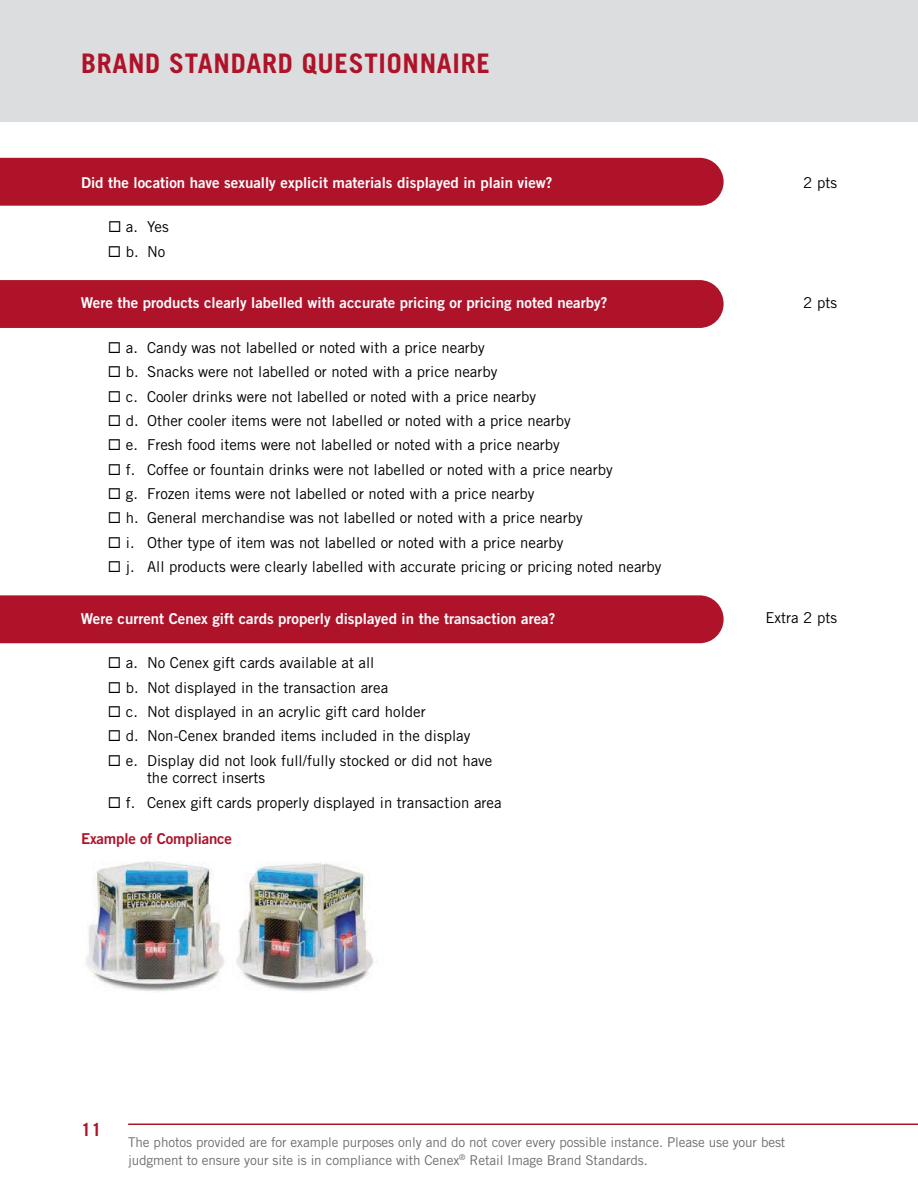
<style>
.page{position:relative;width:918px;height:1188px;background:#fff}
.page>*{position:absolute;margin:0;border:0;box-sizing:border-box;transform-origin:0 0}
.t1{font:700 27px "Trade Gothic LT Std";letter-spacing:.025em;color:#ae132a}
.t2{font:700 18px "Trade Gothic LT Std";color:#ae132a}
.t3{font:15px/17.7px "Trade Gothic LT Std";color:#000}
.t4{font:15px "Trade Gothic LT Std Bd 2";color:#fff}
.t5{font:15px "Trade Gothic LT Std Bd 2";letter-spacing:-.01em;color:#ae132a}
.t6{font:13.5px/18px "Trade Gothic LT Std";letter-spacing:-.01em;color:#6d6e71}
</style>
<div class="page">
<hr style="left:128px;top:1124px;width:790px;height:1px;background:#ae132a">
<div style="left:0;top:595px;width:724px;height:48px;background:#ae132a"></div>
<div style="left:0;top:280px;width:724px;height:48px;background:#ae132a"></div>
<div style="left:0;top:0;width:918px;height:122px;background:#dcddde"></div>
<div style="left:0;top:158px;width:724px;height:48px;background:#ae132a"></div>
<img style="left:86px;top:861px;width:288px;height:130px">
<h1 class="t1" style="left:81px;top:47px;width:410px">BRAND STANDARD QUESTIONNAIRE</h1>
<p class="t4" style="left:81px;top:173px;width:473px">Did the location have sexually explicit materials displayed in plain view?</p>
<p class="t3" style="left:108px;top:218px;width:62px">◻ a. Yes</p>
<p class="t3" style="left:108px;top:242px;width:59px">◻ b. No</p>
<p class="t4" style="left:81px;top:294px;width:528px">Were the products clearly labelled with accurate pricing or pricing noted nearby?</p>
<p class="t3" style="left:108px;top:338px;width:378px">◻ a. Candy was not labelled or noted with a price nearby</p>
<p class="t3" style="left:108px;top:363px;width:391px">◻ b. Snacks were not labelled or noted with a price nearby</p>
<p class="t3" style="left:108px;top:387px;width:430px">◻ c. Cooler drinks were not labelled or noted with a price nearby</p>
<p class="t3" style="left:108px;top:412px;width:464px">◻ d. Other cooler items were not labelled or noted with a price nearby</p>
<p class="t3" style="left:108px;top:436px;width:453px">◻ e. Fresh food items were not labelled or noted with a price nearby</p>
<p class="t3" style="left:108px;top:460px;width:506px">◻ f. Coffee or fountain drinks were not labelled or noted with a price nearby</p>
<p class="t3" style="left:108px;top:485px;width:428px">◻ g. Frozen items were not labelled or noted with a price nearby</p>
<p class="t3" style="left:108px;top:509px;width:476px">◻ h. General merchandise was not labelled or noted with a price nearby</p>
<p class="t3" style="left:108px;top:533px;width:457px">◻ i. Other type of item was not labelled or noted with a price nearby</p>
<p class="t3" style="left:108px;top:558px;width:555px">◻ j. All products were clearly labelled with accurate pricing or pricing noted nearby</p>
<p class="t4" style="left:81px;top:609px;width:476px">Were current Cenex gift cards properly displayed in the transaction area?</p>
<p class="t3" style="left:108px;top:654px;width:268px">◻ a. No Cenex gift cards available at all</p>
<p class="t3" style="left:108px;top:678px;width:282px">◻ b. Not displayed in the transaction area</p>
<p class="t3" style="left:108px;top:703px;width:319px">◻ c. Not displayed in an acrylic gift card holder</p>
<p class="t3" style="left:108px;top:727px;width:364px">◻ d. Non-Cenex branded items included in the display</p>
<p class="t3" style="left:147px;top:751px;width:347px;text-indent:-39px">◻ e. Display did not look full/fully stocked or did not have the correct inserts</p>
<p class="t3" style="left:108px;top:793px;width:395px">◻ f. Cenex gift cards properly displayed in transaction area</p>
<p class="t5" style="left:81px;top:829px;width:153px">Example of Compliance</p>
<p class="t3" style="left:803px;top:173px;width:35px">2 pts</p>
<p class="t3" style="left:803px;top:293px;width:35px">2 pts</p>
<p class="t3" style="left:765px;top:608px;width:73px">Extra 2 pts</p>
<p class="t2" style="left:81px;top:1119px;width:22px">11</p>
<p class="t6" style="left:128px;top:1133px;width:659px">The photos provided are for example purposes only and do not cover every possible instance. Please use your best judgment to ensure your site is in compliance with Cenex<sup>®</sup> Retail Image Brand Standards.</p>
</div>
